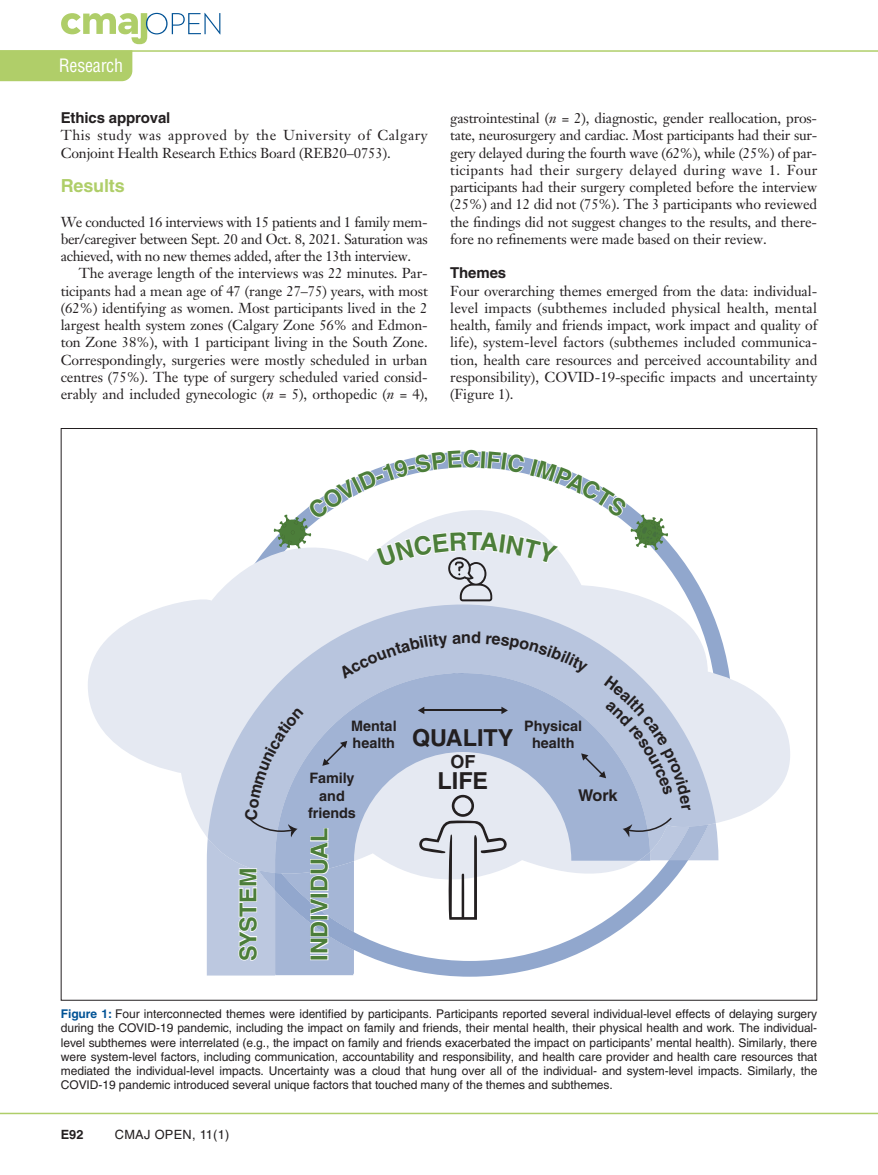
<style>
.page{position:relative;width:878px;height:1175px;background:#fff}
.page>*{position:absolute;margin:0;border:0;box-sizing:border-box;transform-origin:0 0}
.t1{font:700 23.4px "Helvetica LT Std";color:#4c7e3a}
.t2{font:700 23.4px "Helvetica LT Std";color:#231f20}
.t3{font:condensed 18px "Helvetica LT Std";letter-spacing:-.01em;color:#fff}
.t4{font:700 18px "Helvetica LT Std";letter-spacing:-.01em;color:#afce69}
.t5{font:700 18px "Helvetica LT Std";color:#231f20}
.t6{font:700 16.2px "Helvetica LT Std";color:#231f20}
.t7{font:700 15px "Helvetica LT Std";letter-spacing:-.01em;color:#231f20}
.t8{font:700 14.4px/17.2px "Helvetica LT Std";color:#231f20;text-align:center}
.t9{font:14.25px/17.2px "Janson Text LT Std";letter-spacing:-.01em;color:#231f20;text-align:justify}
.t10{font:14.25px/17.2px "Janson Text LT Std";letter-spacing:.015em;color:#231f20}
.t11{font:12.75px "Helvetica LT Std";letter-spacing:.025em;color:#231f20}
.t12{font:700 12.75px "Helvetica LT Std";color:#231f20}
.t13{font:12px/14.2px "Helvetica LT Std";letter-spacing:-.005em;color:#231f20;text-align:justify}
.s1{font-style:italic}
.s2{font-weight:700;color:#005295}
</style>
<div class="page">
<hr style="left:0;top:1112px;width:878px;height:2px;background:#afce69">
<svg style="left:61px;top:13px;width:159px;height:31px"></svg>
<hr style="left:0;top:50px;width:878px;height:2px;background:#afce69">
<div style="left:0;top:52px;width:132px;height:29px;background:#b0ce69"></div>
<svg style="left:88px;top:529px;width:702px;height:405px"></svg>
<svg style="left:208px;top:604px;width:507px;height:27px;background:#d6ddeb"></svg>
<svg style="left:274px;top:451px;width:394px;height:150px"></svg>
<svg style="left:207px;top:631px;width:511px;height:344px"></svg>
<p class="t3" style="left:59px;top:54px;width:66px">Research</p>
<p class="t7" style="left:61px;top:109px;width:111px">Ethics approval</p>
<p class="t10" style="left:61px;top:127px;width:368px">This study was approved by the University of Calgary<br>Conjoint Health Research Ethics Board (REB20–0753).</p>
<p class="t4" style="left:61px;top:175px;width:65px">Results</p>
<p class="t9" style="left:61px;top:213px;width:368px">We conducted 16 interviews with 15 patients and 1 family mem&shy;ber/caregiver between Sept. 20 and Oct. 8, 2021. Saturation was achieved, with no new themes added, after the 13th interview.</p>
<p class="t9" style="left:61px;top:265px;width:368px;text-indent:18px">The average length of the interviews was 22 minutes. Par&shy;ticipants had a mean age of 47 (range 27–75) years, with most (62%) identifying as women. Most participants lived in the 2 largest health system zones (Calgary Zone 56% and Edmon&shy;ton Zone 38%), with 1 participant living in the South Zone.<br>Correspondingly, surgeries were mostly scheduled in urban centres (75%). The type of surgery scheduled varied consid&shy;erably and included gynecologic (<span class="s1">n</span> = 5), orthopedic (<span class="s1">n</span> = 4),</p>
<p class="t9" style="left:450px;top:109px;width:368px">gastrointestinal (<span class="s1">n</span> = 2), diagnostic, gender reallocation, pros&shy;tate, neurosurgery and cardiac. Most participants had their sur&shy;gery delayed during the fourth wave (62%), while (25%) of par&shy;ticipants had their surgery delayed during wave 1. Four participants had their surgery completed before the interview (25%) and 12 did not (75%). The 3 participants who reviewed the findings did not suggest changes to the results, and there&shy;fore no refinements were made based on their review.</p>
<p class="t7" style="left:450px;top:264px;width:57px">Themes</p>
<p class="t9" style="left:450px;top:282px;width:368px">Four overarching themes emerged from the data: individual&shy;level impacts (subthemes included physical health, mental health, family and friends impact, work impact and quality of life), system-level factors (subthemes included communica&shy;tion, health care resources and perceived accountability and responsibility), COVID-19-specific impacts and uncertainty (Figure 1).</p>
<h1 class="t1" style="left:462px;top:445px;width:19px">C</h1>
<p class="t8" style="left:351px;top:716px;width:47px;text-align:left">Mental health</p>
<p class="t8" style="left:524px;top:716px;width:59px">Physical health</p>
<h1 class="t2" style="left:412px;top:723px;width:103px">QUALITY</h1>
<p class="t5" style="left:450px;top:750px;width:27px">OF</p>
<h1 class="t1" style="left:234px;top:961px;width:95px;rotate:-90deg">SYSTEM</h1>
<p class="t8" style="left:309px;top:769px;width:47px">Family</p>
<h1 class="t2" style="left:437px;top:767px;width:52px">LIFE</h1>
<p class="t8" style="left:308px;top:786px;width:49px">and friends</p>
<h1 class="t1" style="left:305px;top:961px;width:134px;rotate:-90deg">INDIVIDUAL</h1>
<p class="t6" style="left:578px;top:785px;width:41px">Work</p>
<p class="t13" style="left:61px;top:1006px;width:758px"><span class="s2">Figure 1:</span> Four interconnected themes were identified by participants. Participants reported several individual-level effects of delaying surgery during the COVID-19 pandemic, including the impact on family and friends, their mental health, their physical health and work. The individual&shy;level subthemes were interrelated (e.g., the impact on family and friends exacerbated the impact on participants’ mental health). Similarly, there were system-level factors, including communication, accountability and responsibility, and health care provider and health care resources that mediated the individual-level impacts. Uncertainty was a cloud that hung over all of the individual- and system-level impacts. Similarly, the COVID-19 pandemic introduced several unique factors that touched many of the themes and subthemes.</p>
<p class="t12" style="left:61px;top:1126px;width:24px">E92</p>
<p class="t11" style="left:115px;top:1127px;width:116px">CMAJ OPEN, 11(1)</p>
</div>
